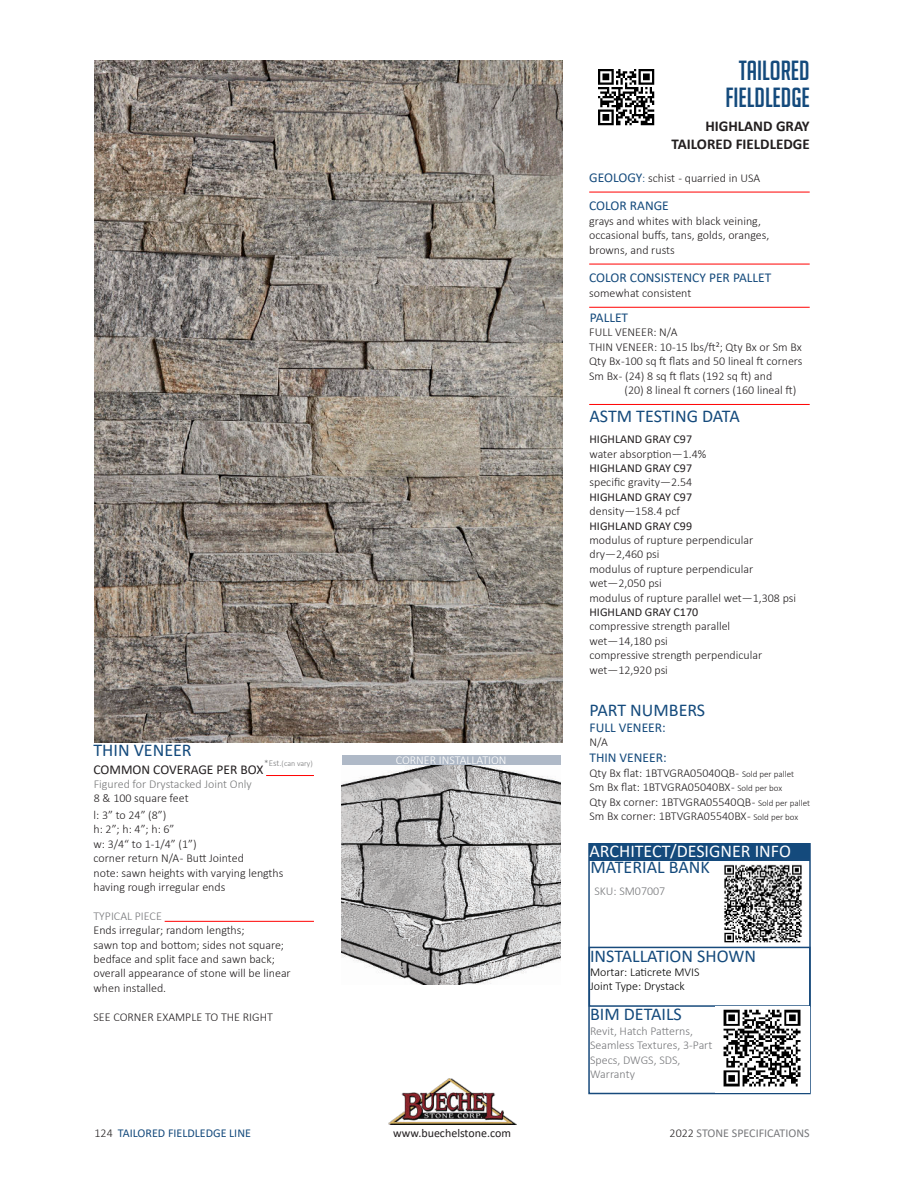
<style>
.page{position:relative;width:918px;height:1188px;background:#fff}
.page>*{position:absolute;margin:0;border:0;box-sizing:border-box;transform-origin:0 0}
.t1{font:27px/27px "Big Noodle Titling";color:#144a7c;text-align:center}
.t2{font:18px "Calibri";color:#144a7c}
.t3{font:18px "Calibri";color:#fff}
.t4{font:700 15px/18px "Calibri";color:#231f20;text-align:right}
.t5{font:13.5px "Calibri";color:#144a7c}
.t6{font:13.5px "Calibri";color:#231f20}
.t7{font:300 12px/14.4px "Calibri";color:#231f20}
.t8{font:12px "Calibri";color:#231f20}
.t9{font:300 12px/14.4px "Calibri";color:#77787b}
.t10{font:300 12px/14.4px "Calibri";color:#000}
.t11{font:300 12px "Calibri";color:#78797a}
.t12{font:12px "Calibri";color:#144a7c}
.t13{font:12px "Calibri";color:#77787b}
.t14{font:300 12px "Calibri";color:#fff}
.t15{font:300 7.95px "Calibri";color:#78797a}
.s1{font-size:9px}
.s2{font-weight:400;font-size:13.5px;color:#144a7c}
.s3{color:#144a7c}
.s4{font-weight:300;color:#231f20}
</style>
<div class="page">
<img style="left:389px;top:1079px;width:127px;height:45px">
<div style="left:588px;top:843px;width:223px;height:251px;border:2px solid #174a7c"></div>
<div style="left:590px;top:843px;width:220px;height:18px;background:#144a7c"></div>
<img style="left:724px;top:864px;width:78px;height:79px">
<hr style="left:589px;top:192px;width:221px;height:1px;background:#f00">
<hr style="left:589px;top:264px;width:221px;height:1px;background:#f00">
<hr style="left:589px;top:307px;width:221px;height:1px;background:#f00">
<hr style="left:589px;top:404px;width:221px;height:1px;background:#f00">
<img style="left:598px;top:69px;width:57px;height:57px">
<div style="left:342px;top:755px;width:219px;height:12px;background:#afb9c7"></div>
<hr style="left:266px;top:775px;width:48px;height:1px;background:#f00">
<hr style="left:165px;top:921px;width:149px;height:1px;background:#f00">
<div style="left:589px;top:947px;width:222px;height:60px;border:2px solid #174a7c"></div>
<hr style="left:589px;top:858px;width:221px;height:2px;background:#174a7c">
<img style="left:716px;top:1007px;width:93px;height:86px">
<img style="left:342px;top:766px;width:219px;height:219px">
<img style="left:94px;top:61px;width:468px;height:681px">
<h2 class="t2" style="left:94px;top:743px;width:100px">THIN VENEER</h2>
<p class="t6" style="left:94px;top:764px;width:171px">COMMON COVERAGE PER BOX</p>
<p class="t7" style="left:94px;top:808px;width:191px">l: 3” to 24” (8”)<br>h: 2”; h: 4”; h: 6”<br>w: 3/4“ to 1-1/4” (1”)<br>corner return N/A - Butt Jointed<br>note: sawn heights with varying lengths having rough irregular ends</p>
<p class="t9" style="left:94px;top:909px;width:70px">TYPICAL PIECE</p>
<p class="t7" style="left:94px;top:923px;width:199px">Ends irregular; random lengths;<br>sawn top and bottom; sides not square; bedface and split face and sawn back; overall appearance of stone will be linear when installed.</p>
<p class="t7" style="left:94px;top:1010px;width:181px">SEE CORNER EXAMPLE TO THE RIGHT</p>
<p class="t15" style="left:264px;top:760px;width:50px"><span class="s1">*Est.</span>(can vary)</p>
<p class="t11" style="left:94px;top:776px;width:160px">Figured for Drystacked Joint Only</p>
<p class="t7" style="left:94px;top:791px;width:96px">8 &amp; 100 square feet</p>
<p class="t14" style="left:396px;top:755px;width:112px">CORNER INSTALLATION</p>
<h1 class="t1" style="left:725px;top:57px;width:86px">TAILORED<br>FIELDLEDGE</h1>
<p class="t4" style="left:672px;top:117px;width:140px">HIGHLAND GRAY<br>TAILORED FIELDLEDGE</p>
<p class="t7" style="left:589px;top:171px;width:172px"><span class="s2">GEOLOGY</span><span class="s3">:</span> schist - quarried in USA</p>
<p class="t5" style="left:589px;top:201px;width:81px">COLOR RANGE</p>
<p class="t7" style="left:589px;top:214px;width:182px">grays and whites with black veining, occasional buffs, tans, golds, oranges, browns, and rusts</p>
<p class="t5" style="left:589px;top:273px;width:184px">COLOR CONSISTENCY PER PALLET</p>
<p class="t7" style="left:589px;top:286px;width:104px">somewhat consistent</p>
<p class="t5" style="left:590px;top:312px;width:40px">PALLET</p>
<p class="t7" style="left:589px;top:326px;width:215px">FULL VENEER: N/A<br>THIN VENEER: 10-15 lbs/ft²; Qty Bx or Sm Bx Qty Bx -100 sq ft flats and 50 lineal ft corners Sm Bx - (24) 8 sq ft flats (192 sq ft) and</p>
<p class="t7" style="left:624px;top:383px;width:173px">(20) 8 lineal ft corners (160 lineal ft)</p>
<h2 class="t2" style="left:590px;top:409px;width:152px">ASTM TESTING DATA</h2>
<p class="t8" style="left:590px;top:434px;width:104px">HIGHLAND GRAY C97</p>
<p class="t7" style="left:590px;top:446px;width:118px">water absorption—1.4%</p>
<p class="t8" style="left:590px;top:463px;width:104px">HIGHLAND GRAY C97</p>
<p class="t7" style="left:590px;top:475px;width:104px">specific gravity—2.54</p>
<p class="t8" style="left:590px;top:492px;width:104px">HIGHLAND GRAY C97</p>
<p class="t7" style="left:590px;top:504px;width:92px">density—158.4 pcf</p>
<p class="t8" style="left:590px;top:521px;width:104px">HIGHLAND GRAY C99</p>
<p class="t7" style="left:590px;top:533px;width:208px">modulus of rupture perpendicular dry—2,460 psi<br>modulus of rupture perpendicular wet—2,050 psi<br>modulus of rupture parallel wet—1,308 psi</p>
<p class="t8" style="left:590px;top:607px;width:110px">HIGHLAND GRAY C170</p>
<p class="t7" style="left:590px;top:620px;width:174px">compressive strength parallel wet—14,180 psi<br>compressive strength perpendicular wet—12,920 psi</p>
<h2 class="t2" style="left:590px;top:703px;width:117px">PART NUMBERS</h2>
<p class="t5" style="left:590px;top:722px;width:78px">FULL VENEER:</p>
<p class="t7" style="left:590px;top:736px;width:20px">N/A</p>
<p class="t5" style="left:590px;top:753px;width:79px">THIN VENEER:</p>
<p class="t7" style="left:590px;top:765px;width:222px">Qty Bx flat: 1BTVGRA05040QB - <span class="s1">Sold per pallet </span>Sm Bx flat: 1BTVGRA05040BX - <span class="s1">Sold per box<br></span>Qty Bx corner: 1BTVGRA05540QB - <span class="s1">Sold per pallet </span>Sm Bx corner: 1BTVGRA05540BX - <span class="s1">Sold per box</span></p>
<h2 class="t3" style="left:590px;top:844px;width:203px">ARCHITECT/DESIGNER INFO</h2>
<h2 class="t2" style="left:590px;top:861px;width:121px">MATERIAL BANK</h2>
<p class="t9" style="left:595px;top:885px;width:72px">SKU: SM07007</p>
<h2 class="t2" style="left:590px;top:949px;width:167px">INSTALLATION SHOWN</h2>
<p class="t10" style="left:590px;top:965px;width:111px">Mortar: Laticrete MVIS<br>Joint Type: Drystack</p>
<h2 class="t2" style="left:590px;top:1007px;width:93px">BIM DETAILS</h2>
<p class="t9" style="left:590px;top:1023px;width:124px">Revit, Hatch Patterns,<br>Seamless Textures, 3-Part<br>Specs, DWGS, SDS,<br>Warranty</p>
<p class="t12" style="left:94px;top:1128px;width:158px"><span class="s4">124</span> TAILORED FIELDLEDGE LINE</p>
<p class="t8" style="left:393px;top:1125px;width:119px">www.buechelstone.com</p>
<p class="t13" style="left:670px;top:1125px;width:142px"><span class="s4">2022</span> STONE SPECIFICATIONS</p>
</div>
